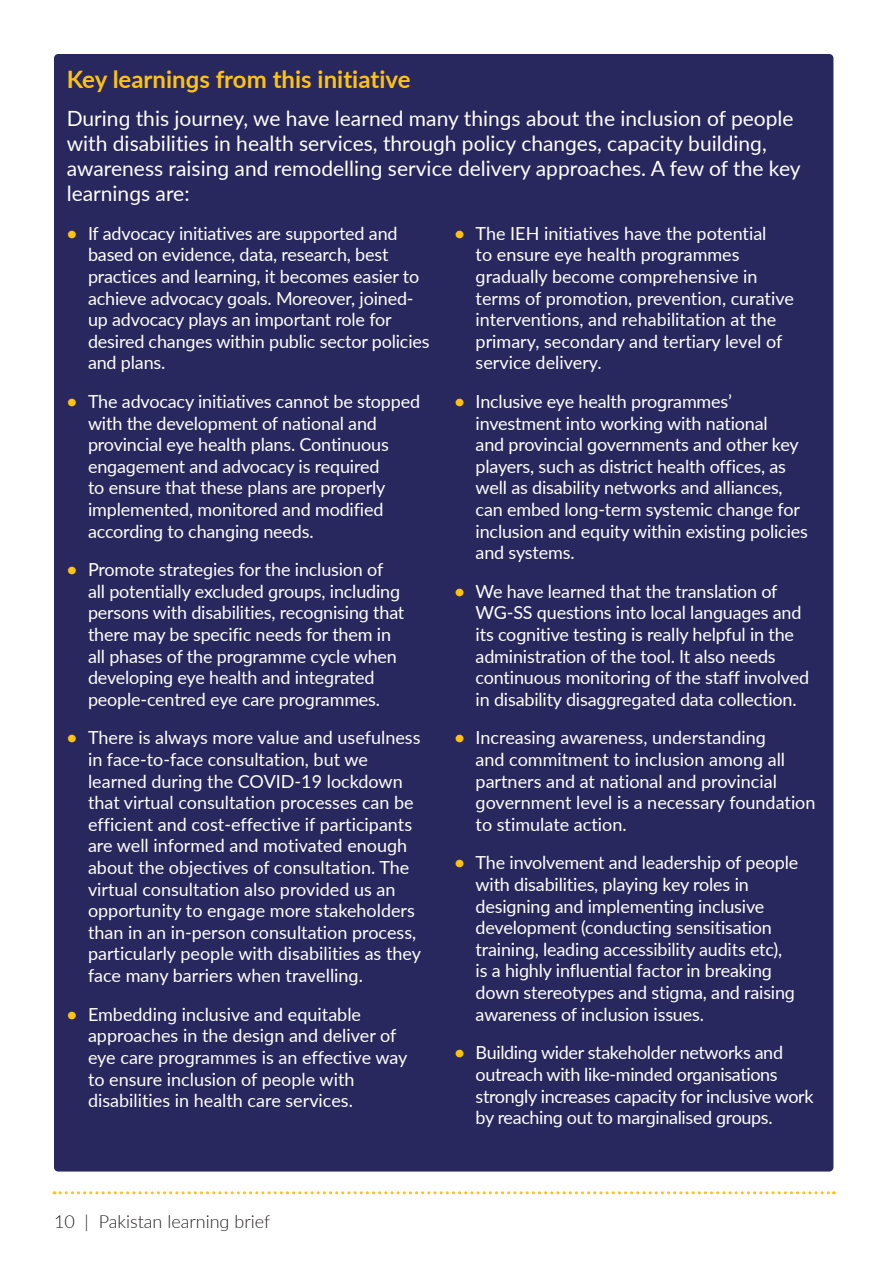
<style>
.page{position:relative;width:893px;height:1263px;background:#fff}
.page>*{position:absolute;margin:0;border:0;box-sizing:border-box;transform-origin:0 0}
.t1{font:700 24px "Lato";color:#fec210}
.Standfirst{font:21px/25.2px "Lato";color:#fff}
.t2{font:18px/21.6px "Lato";letter-spacing:-.01em;color:#fff}
.t3{font:300 18px "Lato";color:#231f20}
.s1{font-weight:700;color:#fec210}
</style>
<div class="page">
<div style="left:54px;top:54px;width:779px;height:1117px;background:#28275e;border-radius:4px"></div>
<svg style="left:54px;top:1191px;width:780px;height:3px"></svg>
<h3 class="t1" style="left:67px;top:61px;width:345px">Key learnings from this initiative</h3>
<p class="Standfirst" style="left:67px;top:104px;width:735px">During this journey, we have learned many things about the inclusion of people with disabilities in health services, through policy changes, capacity building, awareness raising and remodelling service delivery approaches. A few of the key learnings are:</p>
<p class="t2" style="left:88px;top:222px;width:343px;text-indent:-21px"><span class="s1">•</span> If advocacy initiatives are supported and based on evidence, data, research, best practices and learning, it becomes easier to achieve advocacy goals. Moreover, joined&shy;up advocacy plays an important role for desired changes within public sector policies and plans.</p>
<p class="t2" style="left:88px;top:390px;width:334px;text-indent:-21px"><span class="s1">•</span> The advocacy initiatives cannot be stopped with the development of national and provincial eye health plans. Continuous engagement and advocacy is required<br>to ensure that these plans are properly implemented, monitored and modified according to changing needs.</p>
<p class="t2" style="left:88px;top:558px;width:318px;text-indent:-21px"><span class="s1">•</span> Promote strategies for the inclusion of all potentially excluded groups, including persons with disabilities, recognising that there may be specific needs for them in all phases of the programme cycle when developing eye health and integrated people-centred eye care programmes.</p>
<p class="t2" style="left:88px;top:726px;width:335px;text-indent:-21px"><span class="s1">•</span> There is always more value and usefulness in face-to-face consultation, but we learned during the COVID-19 lockdown that virtual consultation processes can be efficient and cost-effective if participants are well informed and motivated enough about the objectives of consultation. The virtual consultation also provided us an opportunity to engage more stakeholders than in an in-person consultation process, particularly people with disabilities as they face many barriers when travelling.</p>
<p class="t2" style="left:88px;top:1002px;width:321px;text-indent:-21px"><span class="s1">•</span> Embedding inclusive and equitable approaches in the design and deliver of eye care programmes is an effective way to ensure inclusion of people with disabilities in health care services.</p>
<p class="t2" style="left:476px;top:222px;width:320px;text-indent:-21px"><span class="s1">•</span> The IEH initiatives have the potential<br>to ensure eye health programmes gradually become comprehensive in terms of promotion, prevention, curative interventions, and rehabilitation at the primary, secondary and tertiary level of service delivery.</p>
<p class="t2" style="left:476px;top:390px;width:334px;text-indent:-21px"><span class="s1">•</span> Inclusive eye health programmes’ investment into working with national<br>and provincial governments and other key players, such as district health offices, as well as disability networks and alliances, can embed long-term systemic change for inclusion and equity within existing policies and systems.</p>
<p class="t2" style="left:476px;top:580px;width:335px;text-indent:-21px"><span class="s1">•</span> We have learned that the translation of WG-SS questions into local languages and its cognitive testing is really helpful in the administration of the tool. It also needs continuous monitoring of the staff involved in disability disaggregated data collection.</p>
<p class="t2" style="left:476px;top:726px;width:341px;text-indent:-21px"><span class="s1">•</span> Increasing awareness, understanding<br>and commitment to inclusion among all partners and at national and provincial government level is a necessary foundation to stimulate action.</p>
<p class="t2" style="left:476px;top:851px;width:324px;text-indent:-21px"><span class="s1">•</span> The involvement and leadership of people with disabilities, playing key roles in designing and implementing inclusive development (conducting sensitisation training, leading accessibility audits etc), is a highly influential factor in breaking down stereotypes and stigma, and raising awareness of inclusion issues.</p>
<p class="t2" style="left:476px;top:1041px;width:339px;text-indent:-21px"><span class="s1">•</span> Building wider stakeholder networks and outreach with like-minded organisations strongly increases capacity for inclusive work by reaching out to marginalised groups.</p>
<p class="t3" style="left:54px;top:1208px;width:218px">10 | Pakistan learning brief</p>
</div>
